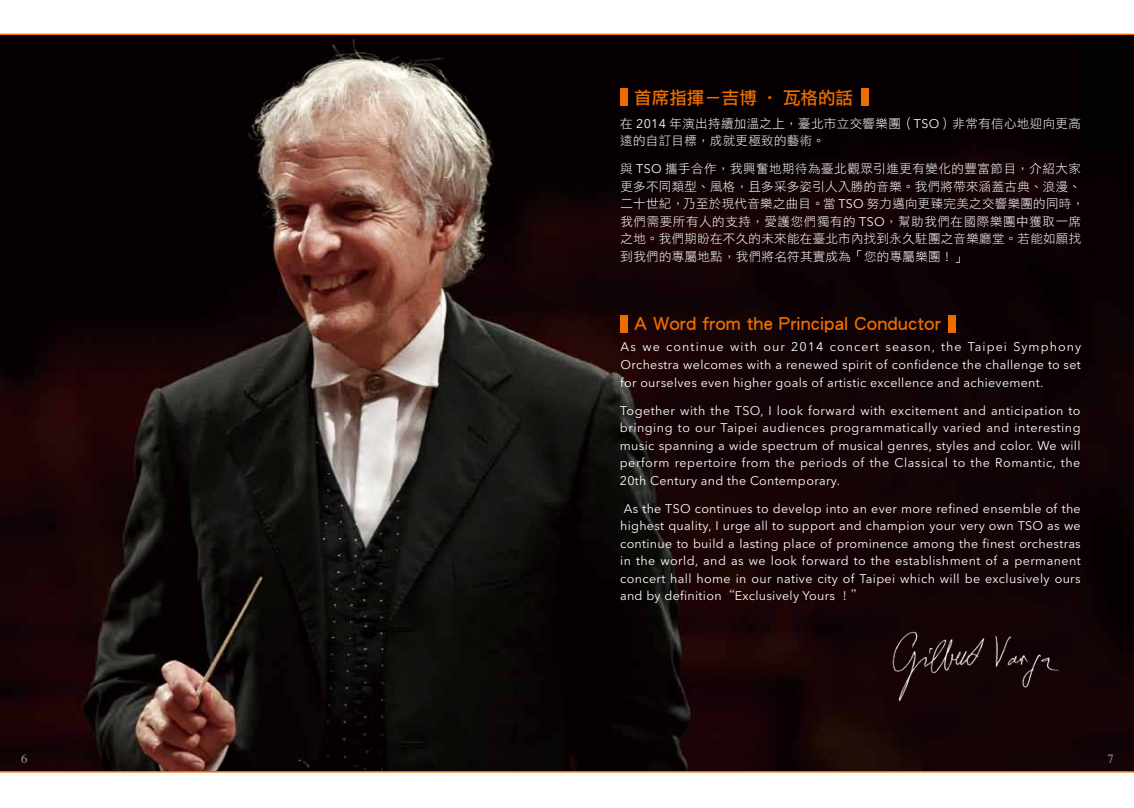
<style>
.page{position:relative;width:1134px;height:808px;background:#fff}
.page>*{position:absolute;margin:0;border:0;box-sizing:border-box;transform-origin:0 0}
.t1{font:17.5px "Li Hei Pro";color:#ed6c00}
.t2{font:12.5px/17.5px "Avenir Next LT Pro";letter-spacing:.025em;color:#fff;text-align:justify}
.t3{font:12.5px/17.5px "DF Li Hei Std W3";letter-spacing:.025em;color:#fff}
.t4{font:12.5px "Times";color:#9fa0a0}
.s1{font-family:"Avenir Next LT Pro"}
.s2{font-family:"DF Li Hei Std W3"}
</style>
<div class="page">
<hr style="left:0;top:34px;width:1134px;height:1px;background:#ed6c00">
<hr style="left:0;top:771px;width:1134px;height:1px;background:#ed6c00">
<img style="left:0;top:35px;width:1134px;height:736px">
<div style="left:620px;top:89px;width:7px;height:17px;background:#ed6c00"></div>
<div style="left:861px;top:89px;width:7px;height:17px;background:#ed6c00"></div>
<div style="left:620px;top:315px;width:7px;height:17px;background:#ed6c00"></div>
<div style="left:948px;top:315px;width:8px;height:17px;background:#ed6c00"></div>
<img style="left:881px;top:619px;width:184px;height:86px">
<p class="t1" style="left:634px;top:89px;width:220px">首席指揮－吉博 ‧ 瓦格的話</p>
<p class="t3" style="left:620px;top:114px;width:462px">在 <span class="s1">2014</span> 年演出持續加溫之上，臺北市立交響樂團（<span class="s1">TSO</span>）非常有信心地迎向更高遠的自訂目標，成就更極致的藝術。</p>
<p class="t3" style="left:620px;top:160px;width:465px">與 <span class="s1">TSO</span> 攜手合作，我興奮地期待為臺北觀眾引進更有變化的豐富節目，介紹大家更多不同類型、風格，且多采多姿引人入勝的音樂。我們將帶來涵蓋古典、浪漫、二十世紀，乃至於現代音樂之曲目。當 <span class="s1">TSO</span> 努力邁向更臻完美之交響樂團的同時，我們需要所有人的支持，愛護您們獨有的 <span class="s1">TSO</span>，幫助我們在國際樂團中獲取一席之地。我們期盼在不久的未來能在臺北市內找到永久駐團之音樂廳堂。若能如願找到我們的專屬地點，我們將名符其實成為「您的專屬樂團！」</p>
<p class="t1" style="left:634px;top:315px;width:308px">A Word from the Principal Conductor</p>
<p class="t2" style="left:620px;top:338px;width:463px">As we continue with our 2014 concert season, the Taipei Symphony Orchestra welcomes with a renewed spirit of confidence the challenge to set for ourselves even higher goals of artistic excellence and achievement.</p>
<p class="t2" style="left:620px;top:401px;width:462px">Together with the TSO, I look forward with excitement and anticipation to bringing to our Taipei audiences programmatically varied and interesting music spanning a wide spectrum of musical genres, styles and color. We will perform repertoire from the periods of the Classical to the Romantic, the 20th Century and the Contemporary.</p>
<p class="t2" style="left:620px;top:500px;width:462px">As the TSO continues to develop into an ever more refined ensemble of the highest quality, I urge all to support and champion your very own TSO as we continue to build a lasting place of prominence among the finest orchestras in the world, and as we look forward to the establishment of a permanent concert hall home in our native city of Taipei which will be exclusively ours and by definition<span class="s2">“</span>Exclusively Yours <span class="s2">！”</span></p>
<p class="t4" style="left:21px;top:747px;width:8px">6</p>
<p class="t4" style="left:1107px;top:747px;width:8px">7</p>
</div>
